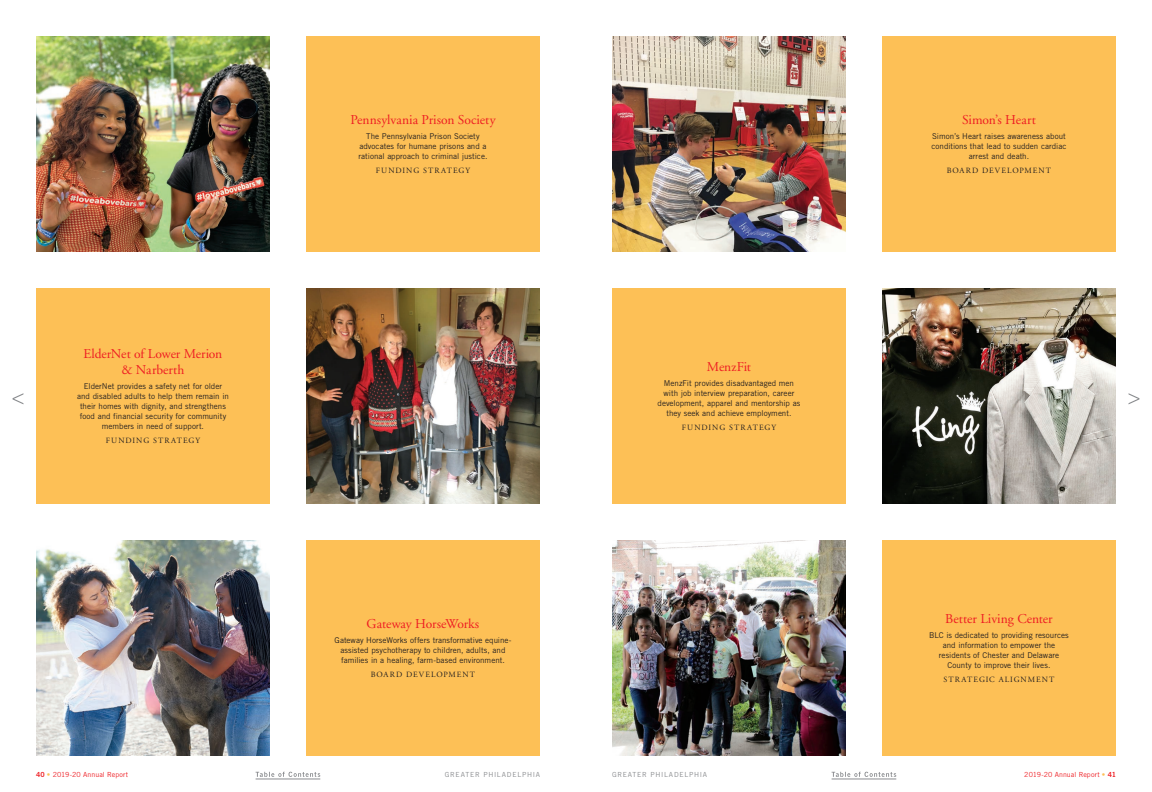
<style>
.page{position:relative;width:1152px;height:792px;background:#fff}
.page>*{position:absolute;margin:0;border:0;box-sizing:border-box;transform-origin:0 0}
.t1{font:13.5px/16px "Adobe Garamond";letter-spacing:-.005em;color:#ee1d23;text-align:center}
.t2{font:8px/10px "Trade Gothic";color:#231f20;text-align:center}
.t3{font:8px "Adobe Garamond";letter-spacing:.12em;color:#231f20}
.t4{font:7px "Trade Gothic";letter-spacing:.015em;color:#ee1d23}
.t5{font:7px "Trade Gothic";letter-spacing:.105em;color:#8a8c8f}
.s1{font-family:"Trade Gothic Bold Two"}
.s2{color:#fdc056}
</style>
<div class="page">
<svg style="left:1129px;top:393px;width:10px;height:11px"></svg>
<svg style="left:832px;top:772px;width:64px;height:5px"></svg>
<hr style="left:832px;top:779px;width:64px;height:1px;background:#8a8c8f">
<svg style="left:13px;top:393px;width:10px;height:11px"></svg>
<svg style="left:256px;top:772px;width:64px;height:5px"></svg>
<hr style="left:256px;top:779px;width:64px;height:1px;background:#8a8c8f">
<img style="left:36px;top:36px;width:234px;height:216px">
<div style="left:306px;top:36px;width:234px;height:216px;background:#fdc056"></div>
<div style="left:882px;top:36px;width:234px;height:216px;background:#fdc056"></div>
<div style="left:36px;top:288px;width:234px;height:216px;background:#fdc056"></div>
<div style="left:612px;top:288px;width:234px;height:216px;background:#fdc056"></div>
<div style="left:306px;top:540px;width:234px;height:216px;background:#fdc056"></div>
<div style="left:882px;top:540px;width:234px;height:216px;background:#fdc056"></div>
<img style="left:36px;top:540px;width:234px;height:216px">
<img style="left:612px;top:540px;width:234px;height:216px">
<img style="left:882px;top:288px;width:234px;height:216px">
<img style="left:306px;top:288px;width:234px;height:216px">
<img style="left:612px;top:36px;width:234px;height:216px">
<h1 class="t1" style="left:84px;top:347px;width:140px">ElderNet of Lower Merion &amp; Narberth</h1>
<p class="t2" style="left:77px;top:381px;width:153px">ElderNet provides a safety net for older and disabled adults to help them remain in their homes with dignity, and strengthens food and financial security for community members in need of support.</p>
<p class="t3" style="left:106px;top:437px;width:96px">FUNDING STRATEGY</p>
<h1 class="t1" style="left:350px;top:113px;width:147px">Pennsylvania Prison Society</h1>
<p class="t2" style="left:359px;top:131px;width:130px">The Pennsylvania Prison Society advocates for humane prisons and a rational approach to criminal justice.</p>
<p class="t3" style="left:376px;top:167px;width:96px">FUNDING STRATEGY</p>
<h1 class="t1" style="left:367px;top:617px;width:114px">Gateway HorseWorks</h1>
<p class="t2" style="left:335px;top:635px;width:178px">Gateway HorseWorks offers transformative equine&shy;assisted psychotherapy to children, adults, and families in a healing, farm-based environment.</p>
<p class="t3" style="left:371px;top:671px;width:106px">BOARD DEVELOPMENT</p>
<h1 class="t1" style="left:707px;top:360px;width:46px">MenzFit</h1>
<p class="t2" style="left:658px;top:378px;width:144px">MenzFit provides disadvantaged men with job interview preparation, career development, apparel and mentorship as they seek and achieve employment.</p>
<p class="t3" style="left:682px;top:424px;width:96px">FUNDING STRATEGY</p>
<h1 class="t1" style="left:962px;top:113px;width:75px">Simon’s Heart</h1>
<p class="t2" style="left:932px;top:131px;width:136px">Simon’s Heart raises awareness about conditions that lead to sudden cardiac arrest and death.</p>
<p class="t3" style="left:947px;top:167px;width:106px">BOARD DEVELOPMENT</p>
<h1 class="t1" style="left:945px;top:612px;width:109px">Better Living Center</h1>
<p class="t2" style="left:929px;top:630px;width:141px">BLC is dedicated to providing resources and information to empower the residents of Chester and Delaware County to improve their lives.</p>
<p class="t3" style="left:944px;top:676px;width:112px">STRATEGIC ALIGNMENT</p>
<p class="t5" style="left:445px;top:770px;width:97px">GREATER PHILADELPHIA</p>
<p class="t5" style="left:612px;top:770px;width:97px">GREATER PHILADELPHIA</p>
<p class="t4" style="left:36px;top:770px;width:94px"><span class="s1">40</span> <span class="s2">•</span> 2019-20 Annual Report</p>
<p class="t4" style="left:1024px;top:770px;width:93px">2019-20 Annual Report <span class="s2">•</span> <span class="s1">41</span></p>
</div>
